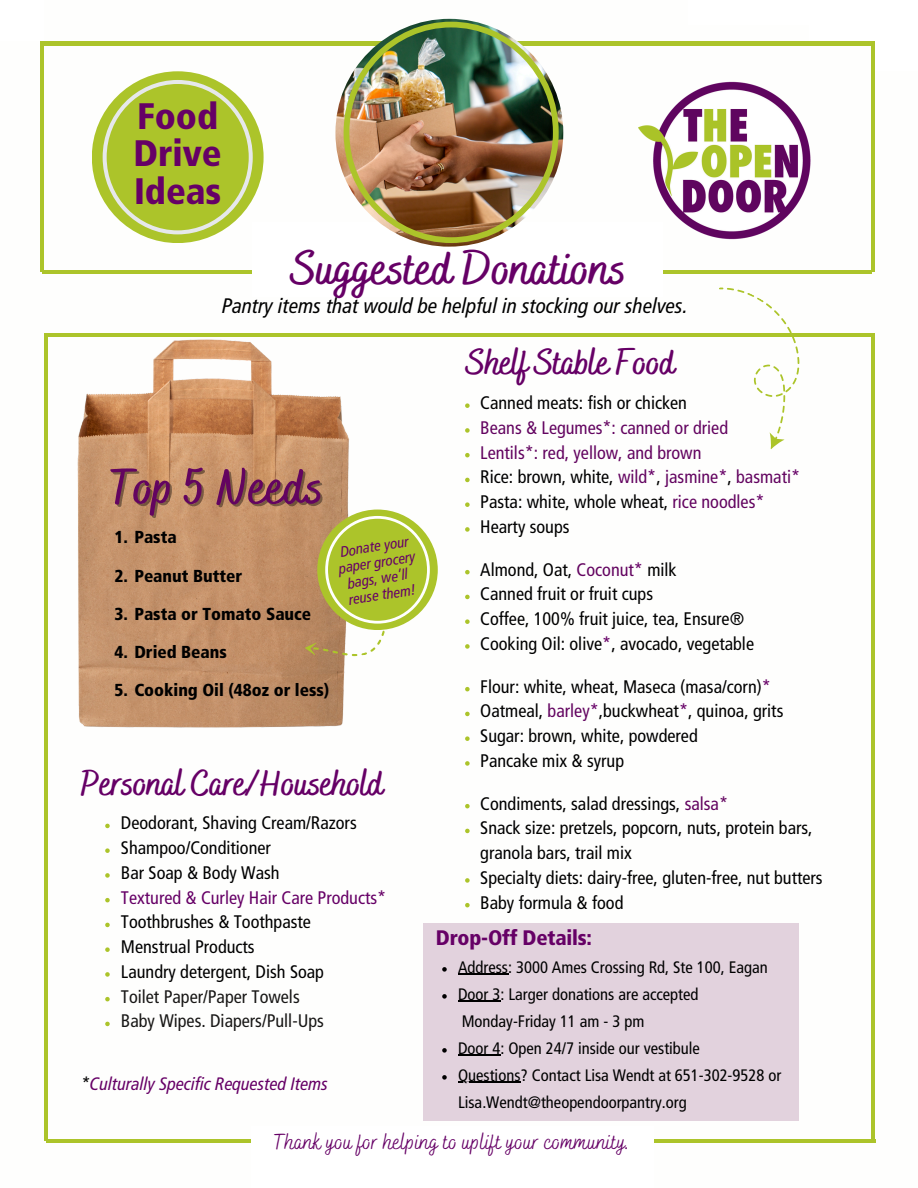
<style>
.page{position:relative;width:918px;height:1188px;background:#fff}
.page>*{position:absolute;margin:0;border:0;box-sizing:border-box;transform-origin:0 0}
.t1{font:700 50.85px "Bakerie Smooth";letter-spacing:.005em;color:#630460}
.t2{font:700 48px "Bakerie Smooth";color:#606}
.t3{font:900 condensed 36.9px/37.2px "Frutiger LT Std";color:#606;text-align:justify}
.t4{font:700 36px "Bakerie Smooth";letter-spacing:-.01em;color:#606}
.t5{font:22.5px "Bakerie Smooth";letter-spacing:.01em;color:#606}
.t6{font:italic condensed 21px "Frutiger LT Std";color:#000}
.t7{font:900 condensed 21px "Frutiger LT Std";letter-spacing:-.01em;color:#606}
.t8{font:condensed 18.15px/24.8px "Frutiger LT Std";color:#000}
.t9{font:condensed 18.15px "Frutiger LT Std";color:#630460}
.t10{font:condensed 18.15px "Frutiger LT Std";color:#181716}
.t11{font:condensed 18.15px "Frutiger LT Std";color:#606}
.t12{font:italic condensed 18px "Frutiger LT Std";color:#606}
.t13{font:900 condensed 17.4px "Frutiger LT Std";color:#000}
.t14{font:condensed 16.65px/27px "Frutiger LT Std";color:#000}
.t15{font:italic condensed 14.85px/16.2px "Frutiger LT Std";color:#606;text-align:center}
.s1{color:#630460}
.s2{color:#606}
.s3{color:rgb(0 0 0/.4)}
.s4{color:#000}
</style>
<div class="page">
<img style="left:77px;top:339px;width:285px;height:389px">
<hr style="left:44px;top:333px;width:829px;height:4px;background:#acc42a">
<hr style="left:46px;top:1139px;width:829px;height:4px;background:#acc42a">
<div style="left:423px;top:924px;width:375px;height:197px;background:#e2d2dd"></div>
<div style="left:251px;top:1126px;width:403px;height:62px;background:#fff"></div>
<hr style="left:44px;top:333px;width:4px;height:808px;background:#acc42a">
<hr style="left:871px;top:333px;width:4px;height:808px;background:#acc42a">
<hr style="left:42px;top:41px;width:876px;height:4px;background:#acc42a">
<hr style="left:42px;top:270px;width:829px;height:4px;background:#acc42a">
<div style="left:253px;top:222px;width:410px;height:75px;background:#fff"></div>
<img style="left:639px;top:81px;width:172px;height:159px">
<hr style="left:40px;top:0;width:4px;height:272px;background:#acc42a">
<div style="left:0;top:0;width:44px;height:41px;background:#fff"></div>
<hr style="left:871px;top:0;width:4px;height:272px;background:#acc42a">
<div style="left:809px;top:0;width:109px;height:41px;background:#fff"></div>
<div style="left:875px;top:0;width:43px;height:71px;background:#fff"></div>
<svg style="left:719px;top:287px;width:81px;height:163px"></svg>
<div style="left:317px;top:510px;width:121px;height:120px;background:#acc42a;border-radius:50%"></div>
<svg style="left:304px;top:630px;width:81px;height:34px"></svg>
<div style="left:92px;top:71px;width:172px;height:172px;background:#acc42a;border-radius:50%"></div>
<svg style="left:103px;top:80px;width:149px;height:154px"></svg>
<svg style="left:465px;top:403px;width:5px;height:5px"></svg>
<svg style="left:465px;top:428px;width:5px;height:5px"></svg>
<svg style="left:465px;top:453px;width:5px;height:4px"></svg>
<svg style="left:465px;top:478px;width:5px;height:4px"></svg>
<svg style="left:465px;top:502px;width:5px;height:5px"></svg>
<svg style="left:465px;top:527px;width:5px;height:5px"></svg>
<svg style="left:465px;top:570px;width:5px;height:4px"></svg>
<svg style="left:465px;top:595px;width:5px;height:4px"></svg>
<svg style="left:465px;top:619px;width:5px;height:5px"></svg>
<svg style="left:465px;top:644px;width:5px;height:5px"></svg>
<svg style="left:465px;top:687px;width:5px;height:4px"></svg>
<svg style="left:465px;top:712px;width:5px;height:4px"></svg>
<svg style="left:465px;top:736px;width:5px;height:5px"></svg>
<svg style="left:465px;top:761px;width:5px;height:5px"></svg>
<svg style="left:465px;top:804px;width:5px;height:4px"></svg>
<svg style="left:465px;top:829px;width:5px;height:4px"></svg>
<svg style="left:465px;top:878px;width:5px;height:5px"></svg>
<svg style="left:465px;top:903px;width:5px;height:4px"></svg>
<img style="left:344px;top:22px;width:214px;height:221px">
<svg style="left:325px;top:516px;width:105px;height:108px"></svg>
<svg style="left:105px;top:824px;width:5px;height:4px"></svg>
<svg style="left:105px;top:848px;width:5px;height:5px"></svg>
<svg style="left:105px;top:873px;width:5px;height:5px"></svg>
<svg style="left:105px;top:898px;width:5px;height:4px"></svg>
<svg style="left:105px;top:923px;width:5px;height:4px"></svg>
<svg style="left:105px;top:947px;width:5px;height:5px"></svg>
<svg style="left:105px;top:972px;width:5px;height:5px"></svg>
<svg style="left:105px;top:997px;width:5px;height:4px"></svg>
<svg style="left:105px;top:1022px;width:5px;height:4px"></svg>
<svg style="left:442px;top:967px;width:5px;height:5px"></svg>
<hr style="left:458px;top:974px;width:50px;height:1px;background:#000">
<svg style="left:442px;top:994px;width:5px;height:5px"></svg>
<hr style="left:458px;top:1001px;width:42px;height:1px;background:#000">
<svg style="left:442px;top:1048px;width:5px;height:5px"></svg>
<hr style="left:458px;top:1055px;width:42px;height:1px;background:#000">
<svg style="left:442px;top:1075px;width:5px;height:5px"></svg>
<hr style="left:458px;top:1082px;width:62px;height:1px;background:#000">
<p class="t3" style="left:134px;top:101px;width:90px">Food Drive Ideas</p>
<p class="t2" style="left:291px;top:241px;width:337px">Suggested Donations</p>
<h2 class="t6" style="left:222px;top:298px;width:467px">Pantry items that would be helpful in stocking our shelves.</h2>
<p class="t4" style="left:467px;top:341px;width:210px">Shelf Stable Food</p>
<p class="t8" style="left:480px;top:392px;width:208px">Canned meats: fish or chicken</p>
<p class="t9" style="left:480px;top:420px;width:249px">Beans &amp; Legumes*: canned or dried</p>
<p class="t9" style="left:480px;top:445px;width:223px">Lentils*: red, yellow, and brown</p>
<p class="t8" style="left:480px;top:466px;width:321px">Rice: brown, white, <span class="s1">wild</span><span class="s2">*</span>, <span class="s1">jasmine</span><span class="s2">*</span>, <span class="s1">basmati</span><span class="s2">*</span></p>
<p class="t8" style="left:480px;top:491px;width:286px">Pasta: white, whole wheat, <span class="s1">rice noodles</span><span class="s2">*</span></p>
<h2 class="t8" style="left:480px;top:516px;width:91px">Hearty soups</h2>
<p class="t8" style="left:480px;top:559px;width:198px">Almond, Oat, <span class="s1">Coconut</span><span class="s2">*</span> milk</p>
<h1 class="t8" style="left:480px;top:583px;width:174px">Canned fruit or fruit cups</h1>
<p class="t8" style="left:480px;top:608px;width:265px">Coffee, 100% fruit juice, tea, Ensure®</p>
<p class="t8" style="left:480px;top:633px;width:275px">Cooking Oil: olive<span class="s2">*</span>, avocado, vegetable</p>
<h4 class="t8" style="left:480px;top:676px;width:292px">Flour: white, wheat, Maseca (masa/corn)<span class="s2">*</span></h4>
<p class="t8" style="left:480px;top:700px;width:305px">Oatmeal, <span class="s1">barley</span><span class="s2">*</span>,buckwheat<span class="s2">*</span>, quinoa, grits</p>
<h1 class="t8" style="left:480px;top:725px;width:219px">Sugar: brown, white, powdered</h1>
<p class="t8" style="left:480px;top:750px;width:145px">Pancake mix &amp; syrup</p>
<p class="t8" style="left:480px;top:793px;width:249px">Condiments, salad dressings, <span class="s1">salsa*</span></p>
<p class="t8" style="left:480px;top:817px;width:334px">Snack size: pretzels, popcorn, nuts, protein bars, granola bars, trail mix</p>
<p class="t8" style="left:480px;top:867px;width:344px">Specialty diets: dairy-free, gluten-free, nut butters</p>
<p class="t8" style="left:480px;top:892px;width:145px">Baby formula &amp; food</p>
<p class="t1" style="left:112px;top:457px;width:213px"><span class="s3">T</span>op 5 Needs</p>
<p class="t13" style="left:115px;top:530px;width:64px">1. Pasta</p>
<p class="t13" style="left:115px;top:569px;width:129px">2. Peanut Butter</p>
<p class="t13" style="left:115px;top:607px;width:198px">3. Pasta or Tomato Sauce</p>
<p class="t13" style="left:115px;top:645px;width:114px">4. Dried Beans</p>
<p class="t13" style="left:115px;top:683px;width:216px">5. Cooking Oil (48oz or less)</p>
<p class="t15" style="left:336px;top:546px;width:79px;rotate:-9deg">Donate your paper grocery bags, we’ll</p>
<p class="t15" style="left:348px;top:593px;width:69px;rotate:-9deg">reuse them!</p>
<p class="t4" style="left:81px;top:762px;width:305px">Personal Care/Household</p>
<p class="t8" style="left:121px;top:812px;width:237px">Deodorant, Shaving Cream/Razors</p>
<p class="t8" style="left:121px;top:837px;width:151px">Shampoo/Conditioner</p>
<p class="t8" style="left:121px;top:862px;width:160px">Bar Soap &amp; Body Wash</p>
<p class="t11" style="left:121px;top:890px;width:267px">Textured &amp; Curley Hair Care Products*</p>
<p class="t8" style="left:121px;top:911px;width:191px">Toothbrushes &amp; Toothpaste</p>
<p class="t8" style="left:121px;top:936px;width:135px">Menstrual Products</p>
<p class="t8" style="left:121px;top:961px;width:205px">Laundry detergent, Dish Soap</p>
<p class="t10" style="left:121px;top:989px;width:180px">Toilet Paper/Paper Towels</p>
<p class="t10" style="left:121px;top:1014px;width:205px">Baby Wipes. Diapers/Pull-Ups</p>
<p class="t7" style="left:436px;top:930px;width:158px">Drop-Off Details:</p>
<p class="t14" style="left:458px;top:955px;width:311px">Address: 3000 Ames Crossing Rd, Ste 100, Eagan</p>
<p class="t14" style="left:458px;top:982px;width:242px">Door 3: Larger donations are accepted</p>
<p class="t14" style="left:462px;top:1009px;width:184px">Monday-Friday 11 am - 3 pm</p>
<p class="t14" style="left:458px;top:1036px;width:243px">Door 4: Open 24/7 inside our vestibule</p>
<p class="t14" style="left:458px;top:1063px;width:325px">Questions? Contact Lisa Wendt at 651-302-9528 or<br>Lisa.Wendt@theopendoorpantry.org</p>
<h2 class="t5" style="left:274px;top:1129px;width:357px">Thank you for helping to uplift your community.</h2>
<p class="t12" style="left:81px;top:1077px;width:249px"><span class="s4">*</span>Culturally Specific Requested Items</p>
</div>
